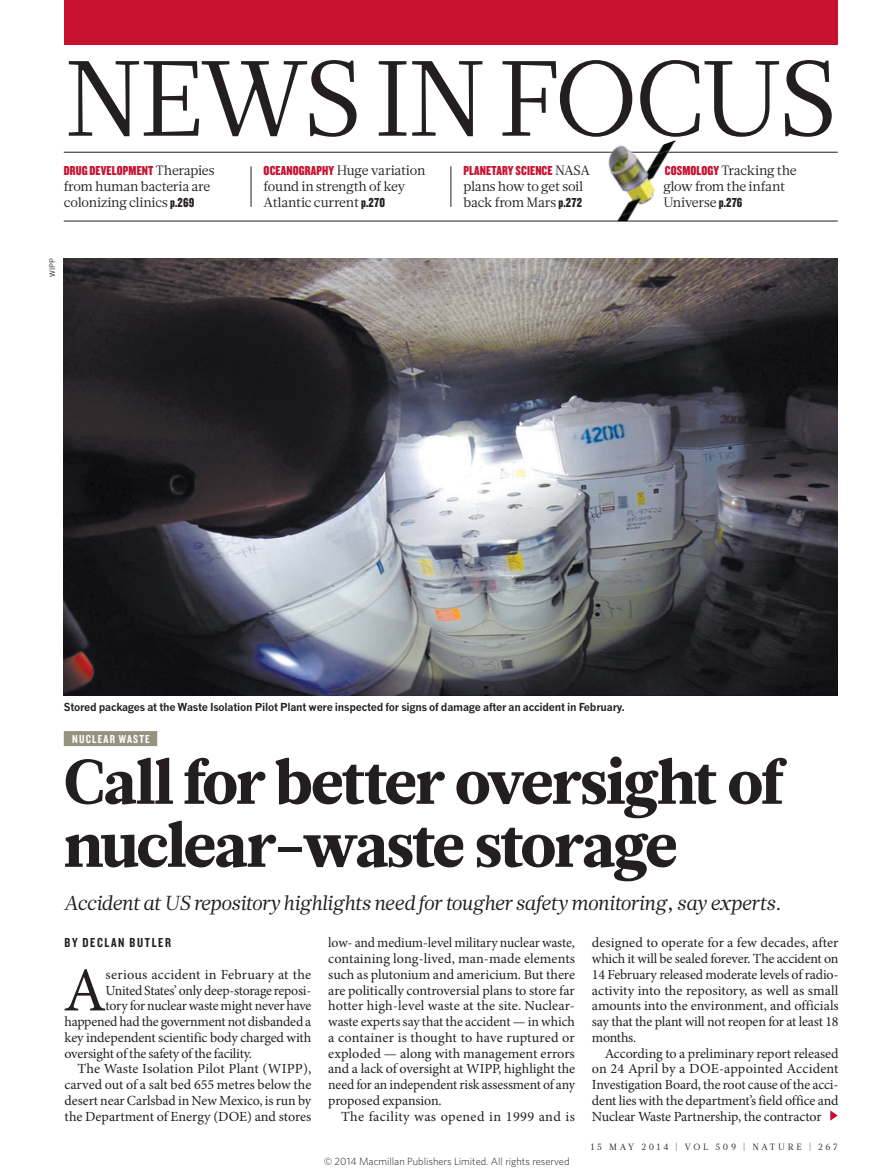
<style>
.page{position:relative;width:893px;height:1174px;background:#fff}
.page>*{position:absolute;margin:0;border:0;box-sizing:border-box;transform-origin:0 0}
.SECTION_HEADING{font:106.5px "Glosa Math";letter-spacing:-.025em;color:#231f20}
.HEAD_42{font:900 63px/63px "Glosa Math";letter-spacing:-.025em;color:#231f20}
.BODY_DROP_CAP{font:62.4px "Minion Pro";color:#231f20}
.INTRO{font:italic 20.25px "Glosa Math";letter-spacing:-.01em;color:#231f20}
.BODY_INDENT{font:13.95px/15.8px "Minion Pro";letter-spacing:-.01em;color:#231f20;text-align:justify}
.BODY_DROP_CAP-2{font:13.95px "Minion Pro";letter-spacing:-.015em;color:#231f20}
.BODY_INDENT-2{font:13.95px "Minion Pro";letter-spacing:.025em;color:#231f20}
.BODY_DROP_CAP-3{font:13.95px "Minion Pro";letter-spacing:.015em;color:#231f20}
.MINI_TOC_TEXT{font:13.5px/15.8px "Glosa Math";letter-spacing:-.02em;color:#231f20}
.AUTHOR_BYLINE{font:13.5px "Knockout 49 Liteweight 2";letter-spacing:.12em;color:#231f20}
.SUBJECT_STRAP{font:12px "Knockout 49 Liteweight 2";letter-spacing:.1em;color:#fff}
.PIC_CAPTION{font:700 10.8px "News Gothic MTOT";letter-spacing:-.02em;color:#231f20}
.t1{font:300 10.5px "Whitney";color:#1d1d1b}
.t2{font:9px "Glosa Math";letter-spacing:.3em;color:#231f20}
.PIC_CREDIT{font:7.5px "News Gothic MTOT";color:#231f20}
.s1{font-family:"Knockout 69 Full Liteweight";color:#c7112f}
.s2{font-family:"Knockout 69 Full Liteweight"}
</style>
<div class="page">
<svg style="left:830px;top:1110px;width:8px;height:10px"></svg>
<hr style="left:64px;top:152px;width:774px;height:1px;background:#231f20">
<hr style="left:64px;top:221px;width:774px;height:1px;background:#231f20">
<div style="left:64px;top:731px;width:93px;height:15px;background:#95937f"></div>
<img style="left:64px;top:258px;width:774px;height:437px">
<img style="left:608px;top:140px;width:69px;height:81px">
<div style="left:64px;top:0;width:774px;height:45px;background:#c7112f"></div>
<hr style="left:251px;top:166px;width:1px;height:41px;background:#231f20">
<hr style="left:451px;top:166px;width:1px;height:41px;background:#231f20">
<p class="SECTION_HEADING" style="left:65px;top:29px;width:774px">NEWS IN FOCUS</p>
<p class="MINI_TOC_TEXT" style="left:663px;top:163px;width:135px"><span class="s1">COSMOLOGY</span> Tracking the glow from the infant<br>Universe <span class="s2">p.276</span></p>
<p class="MINI_TOC_TEXT" style="left:64px;top:163px;width:152px"><span class="s1">DRUG DEVELOPMENT</span> Therapies from human bacteria are colonizing clinics <span class="s2">p.269</span></p>
<p class="MINI_TOC_TEXT" style="left:264px;top:163px;width:163px"><span class="s1">OCEANOGRAPHY</span> Huge variation found in strength of key<br>Atlantic current <span class="s2">p.270</span></p>
<p class="MINI_TOC_TEXT" style="left:463px;top:163px;width:128px"><span class="s1">PLANETARY SCIENCE</span> NASA plans how to get soil back from Mars <span class="s2">p.272</span></p>
<p class="PIC_CREDIT" style="left:48px;top:277px;width:20px;rotate:-90deg">WIPP</p>
<p class="PIC_CAPTION" style="left:64px;top:700px;width:562px">Stored packages at the Waste Isolation Pilot Plant were inspected for signs of damage after an accident in February.</p>
<p class="SUBJECT_STRAP" style="left:72px;top:731px;width:79px">NUCLEAR WASTE</p>
<p class="HEAD_42" style="left:64px;top:751px;width:720px">Call for better oversight of nuclear-waste storage</p>
<p class="INTRO" style="left:64px;top:889px;width:719px">Accident at US repository highlights need for tougher safety monitoring, say experts.</p>
<p class="AUTHOR_BYLINE" style="left:65px;top:934px;width:108px">BY DECLAN BUTLER</p>
<p class="BODY_DROP_CAP" style="left:63px;top:948px;width:45px">A</p>
<p class="BODY_DROP_CAP-3" style="left:106px;top:965px;width:207px">serious accident in February at the</p>
<p class="BODY_DROP_CAP-2" style="left:106px;top:980px;width:207px">United States’ only deep-storage reposi-</p>
<p class="BODY_DROP_CAP-2" style="left:106px;top:996px;width:207px">tory for nuclear waste might never have</p>
<p class="BODY_DROP_CAP-2" style="left:65px;top:1012px;width:248px">happened had the government not disbanded a</p>
<p class="BODY_DROP_CAP-2" style="left:65px;top:1028px;width:248px">key independent scientific body charged with</p>
<p class="BODY_DROP_CAP-2" style="left:65px;top:1043px;width:189px">oversight of the safety of the facility.</p>
<p class="BODY_INDENT" style="left:65px;top:1061px;width:248px;text-indent:13px">The Waste Isolation Pilot Plant (WIPP), carved out of a salt bed 655 metres below the desert near Carlsbad in New Mexico, is run by the Department of Energy (DOE) and stores</p>
<p class="BODY_INDENT" style="left:328px;top:935px;width:248px">low- and medium-level military nuclear waste, containing long-lived, man-made elements such as plutonium and americium. But there are politically controversial plans to store far hotter high-level waste at the site. Nuclear&shy;waste experts say that the accident — in which a container is thought to have ruptured or exploded — along with management errors and a lack of oversight at WIPP, highlight the need for an independent risk assessment of any proposed expansion.</p>
<p class="BODY_INDENT-2" style="left:341px;top:1106px;width:235px">The facility was opened in 1999 and is</p>
<p class="t1" style="left:324px;top:1154px;width:247px">© 2014 Macmillan Publishers Limited. All rights reserved</p>
<p class="BODY_INDENT" style="left:592px;top:935px;width:248px">designed to operate for a few decades, after which it will be sealed forever. The accident on 14 February released moderate levels of radio&shy;activity into the repository, as well as small amounts into the environment, and officials say that the plant will not reopen for at least 18 months.</p>
<p class="BODY_INDENT" style="left:592px;top:1045px;width:248px;text-indent:13px">According to a preliminary report released on 24 April by a DOE-appointed Accident Investigation Board, the root cause of the acci&shy;dent lies with the department’s field office and Nuclear Waste Partnership, the contractor</p>
<p class="t2" style="left:591px;top:1141px;width:248px">15 MAY 2014 | VOL 509 | NATURE | 267</p>
</div>
